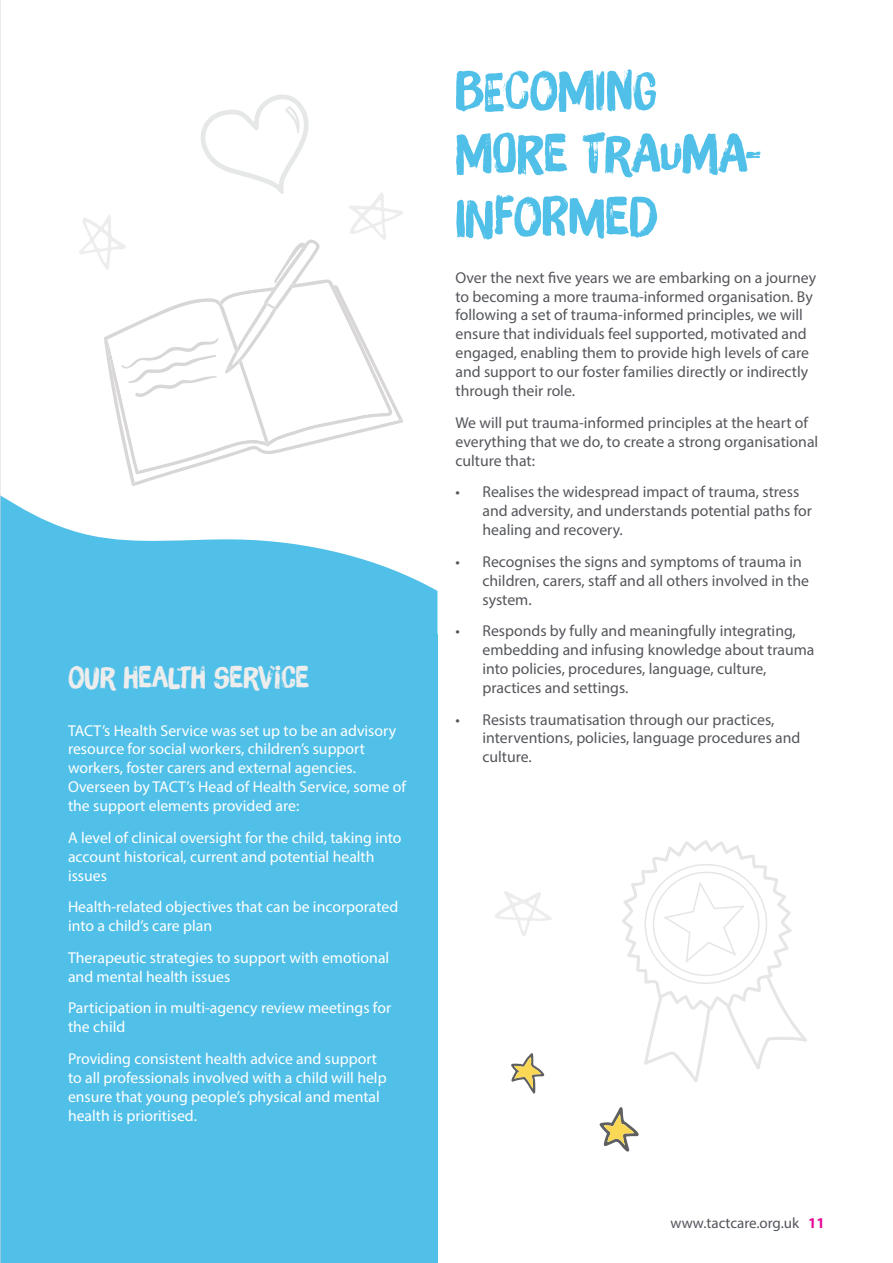
<style>
.page{position:relative;width:893px;height:1263px;background:#fff}
.page>*{position:absolute;margin:0;border:0;box-sizing:border-box;transform-origin:0 0}
.t1{font:52.5px/63px "Brush Up";color:#50c0e8}
.t2{font:30px "Brush Up";color:#ededed}
.t3{font:15.75px/18.9px "Myriad Pro";color:#54565b}
.t4{font:15.75px/18.9px "Myriad Pro";color:#fff}
.t5{font:15px "Myriad Pro";color:#52555b}
.s1{font-weight:700;color:#e30c95}
</style>
<div class="page">
<div style="left:0;top:634px;width:437px;height:629px;background:#50c0e8"></div>
<svg style="left:1px;top:496px;width:436px;height:138px;fill:#50c0e8"></svg>
<svg style="left:495px;top:891px;width:56px;height:45px"></svg>
<svg style="left:599px;top:1107px;width:40px;height:45px"></svg>
<svg style="left:511px;top:1053px;width:33px;height:40px"></svg>
<svg style="left:622px;top:840px;width:185px;height:242px"></svg>
<svg style="left:79px;top:94px;width:324px;height:392px"></svg>
<hr style="left:0;top:0;width:1px;height:1263px;background:#d9d7d8">
<h2 class="t2" style="left:68px;top:660px;width:243px">OUR HEALTH SERVICE</h2>
<p class="t4" style="left:68px;top:720px;width:339px">TACT’s Health Service was set up to be an advisory resource for social workers, children’s support workers, foster carers and external agencies.<br>Overseen by TACT’s Head of Health Service, some of the support elements provided are:</p>
<p class="t4" style="left:68px;top:828px;width:335px">A level of clinical oversight for the child, taking into account historical, current and potential health issues</p>
<p class="t4" style="left:68px;top:897px;width:332px">Health-related objectives that can be incorporated into a child’s care plan</p>
<p class="t4" style="left:68px;top:948px;width:323px">Therapeutic strategies to support with emotional and mental health issues</p>
<p class="t4" style="left:68px;top:998px;width:325px">Participation in multi-agency review meetings for the child</p>
<p class="t4" style="left:68px;top:1049px;width:320px">Providing consistent health advice and support to all professionals involved with a child will help ensure that young people’s physical and mental health is prioritised.</p>
<h1 class="t1" style="left:455px;top:59px;width:308px">BECOMING<br>MORE TRAUMA-<br>INFORMED</h1>
<p class="t3" style="left:455px;top:268px;width:362px">Over the next five years we are embarking on a journey to becoming a more trauma-informed organisation. By following a set of trauma-informed principles, we will ensure that individuals feel supported, motivated and engaged, enabling them to provide high levels of care and support to our foster families directly or indirectly through their role.</p>
<p class="t3" style="left:455px;top:413px;width:364px">We will put trauma-informed principles at the heart of everything that we do, to create a strong organisational culture that:</p>
<p class="t3" style="left:482px;top:482px;width:331px;text-indent:-27px">• Realises the widespread impact of trauma, stress and adversity, and understands potential paths for healing and recovery.</p>
<p class="t3" style="left:482px;top:552px;width:328px;text-indent:-27px">• Recognises the signs and symptoms of trauma in children, carers, staff and all others involved in the system.</p>
<p class="t3" style="left:482px;top:621px;width:334px;text-indent:-27px">• Responds by fully and meaningfully integrating, embedding and infusing knowledge about trauma into policies, procedures, language, culture, practices and settings.</p>
<p class="t3" style="left:482px;top:709px;width:320px;text-indent:-27px">• Resists traumatisation through our practices, interventions, policies, language procedures and culture.</p>
<p class="t5" style="left:670px;top:1214px;width:156px">www.tactcare.org.uk <span class="s1">11</span></p>
</div>
